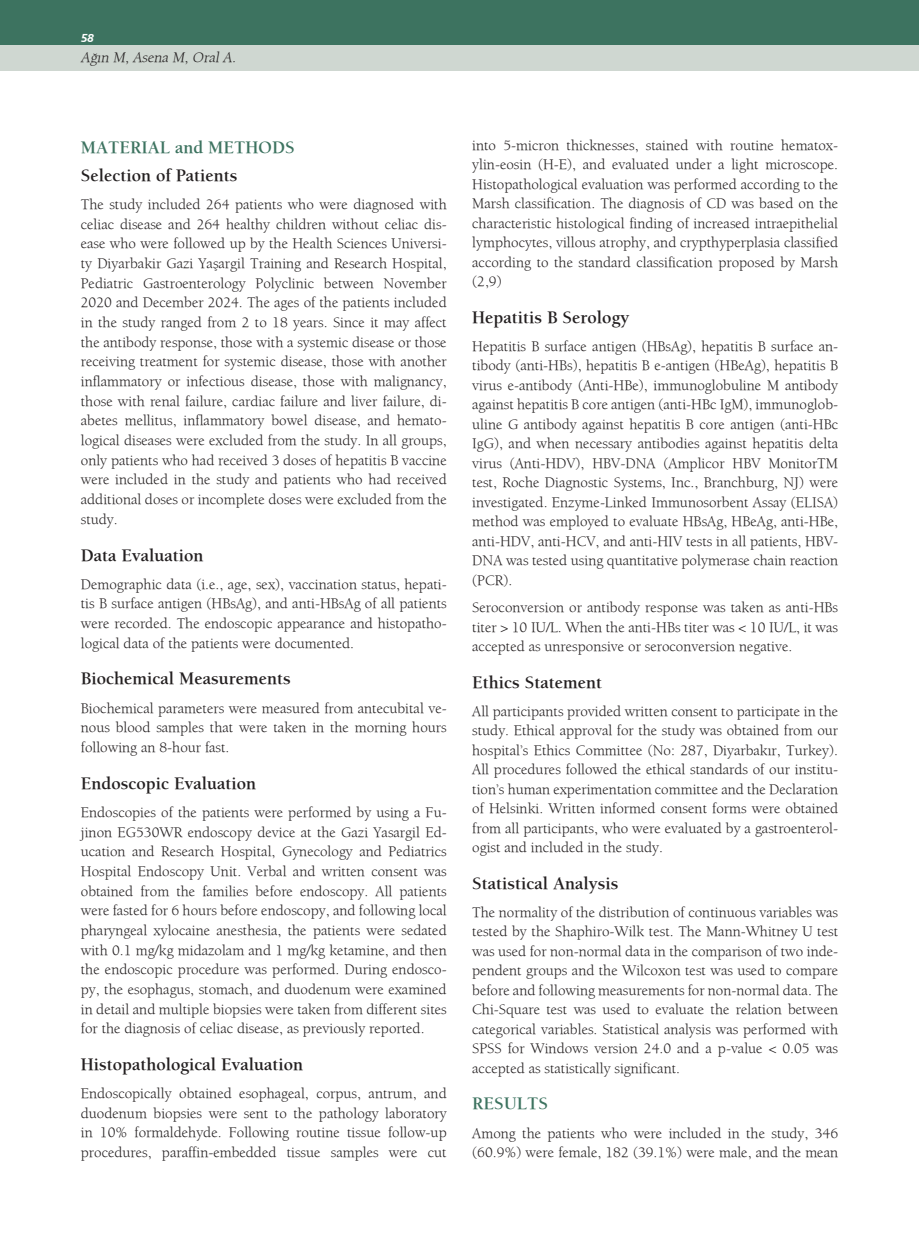
<style>
.page{position:relative;width:919px;height:1238px;background:#fff}
.page>*{position:absolute;margin:0;border:0;box-sizing:border-box;transform-origin:0 0}
.t1{font:700 18px "Berkeley";color:#231f20}
.t2{font:700 18px "Berkeley";color:#3d7360}
.t3{font:300 15px/19.5px "Berkeley";color:#231f20;text-align:justify}
.t4{font:italic 300 15px "Berkeley";color:#231f20}
.t5{font:italic 700 12px "Fruga Sans";color:#fff}
</style>
<div class="page">
<hr style="left:918px;top:0;width:1px;height:45px;background:#3d7360">
<div style="left:0;top:44px;width:918px;height:27px;background:#cfd7d1"></div>
<div style="left:0;top:0;width:918px;height:45px;background:#3d7360"></div>
<svg style="left:918px;top:45px;width:1px;height:26px"></svg>
<p class="t5" style="left:81px;top:31px;width:14px">58</p>
<p class="t4" style="left:81px;top:49px;width:160px">Ağın M,Asena M,OralA.</p>
<p class="t2" style="left:81px;top:136px;width:215px">MATERIAL and METHODS</p>
<p class="t1" style="left:81px;top:164px;width:158px">Selection of Patients</p>
<p class="t3" style="left:81px;top:194px;width:367px">The study included 264 patients who were diagnosed with celiac disease and 264 healthy children without celiac dis&shy;ease who were followed up by the Health Sciences Universi&shy;ty Diyarbakir Gazi Yaşargil Training and Research Hospital, Pediatric Gastroenterology Polyclinic between November 2020 and December 2024. The ages of the patients included in the study ranged from 2 to 18 years. Since it may affect the antibody response, those with a systemic disease or those receiving treatment for systemic disease, those with another inflammatory or infectious disease, those with malignancy, those with renal failure, cardiac failure and liver failure, di&shy;abetes mellitus, inflammatory bowel disease, and hemato&shy;logical diseases were excluded from the study. In all groups, only patients who had received 3 doses of hepatitis B vaccine were included in the study and patients who had received additional doses or incomplete doses were excluded from the study.</p>
<p class="t1" style="left:81px;top:544px;width:124px">Data Evaluation</p>
<p class="t3" style="left:81px;top:574px;width:367px">Demographic data (i.e., age, sex), vaccination status, hepati&shy;tis B surface antigen (HBsAg), and anti-HBsAg of all patients were recorded. The endoscopic appearance and histopatho&shy;logical data of the patients were documented.</p>
<p class="t1" style="left:81px;top:668px;width:211px">Biochemical Measurements</p>
<p class="t3" style="left:81px;top:697px;width:367px">Biochemical parameters were measured from antecubital ve&shy;nous blood samples that were taken in the morning hours following an 8-hour fast.</p>
<p class="t1" style="left:81px;top:772px;width:177px">Endoscopic Evaluation</p>
<p class="t3" style="left:81px;top:802px;width:367px">Endoscopies of the patients were performed by using a Fu&shy;jinon EG530WR endoscopy device at the Gazi Yasargil Ed&shy;ucation and Research Hospital, Gynecology and Pediatrics Hospital Endoscopy Unit. Verbal and written consent was obtained from the families before endoscopy. All patients were fasted for 6 hours before endoscopy, and following local pharyngeal xylocaine anesthesia, the patients were sedated with 0.1 mg/kg midazolam and 1 mg/kg ketamine, and then the endoscopic procedure was performed. During endosco&shy;py, the esophagus, stomach, and duodenum were examined in detail and multiple biopsies were taken from different sites for the diagnosis of celiac disease, as previously reported.</p>
<p class="t1" style="left:81px;top:1053px;width:224px">Histopathological Evaluation</p>
<p class="t3" style="left:81px;top:1083px;width:367px">Endoscopically obtained esophageal, corpus, antrum, and duodenum biopsies were sent to the pathology laboratory in 10% formaldehyde. Following routine tissue follow-up procedures, paraffin-embedded tissue samples were cut</p>
<p class="t3" style="left:472px;top:135px;width:367px">into 5-micron thicknesses, stained with routine hematox&shy;ylin-eosin (H-E), and evaluated under a light microscope.<br>Histopathological evaluation was performed according to the Marsh classification. The diagnosis of CD was based on the characteristic histological finding of increased intraepithelial lymphocytes, villous atrophy, and crypthyperplasia classified according to the standard classification proposed by Marsh (2,9)</p>
<p class="t1" style="left:472px;top:306px;width:158px">Hepatitis B Serology</p>
<p class="t3" style="left:472px;top:336px;width:367px">Hepatitis B surface antigen (HBsAg), hepatitis B surface an&shy;tibody (anti-HBs), hepatitis B e-antigen (HBeAg), hepatitis B virus e-antibody (Anti-HBe), immunoglobuline M antibody against hepatitis B core antigen (anti-HBc IgM), immunoglob&shy;uline G antibody against hepatitis B core antigen (anti-HBc IgG), and when necessary antibodies against hepatitis delta virus (Anti-HDV), HBV-DNA (Amplicor HBV MonitorTM test, Roche Diagnostic Systems, Inc., Branchburg, NJ) were investigated. Enzyme-Linked Immunosorbent Assay (ELISA) method was employed to evaluate HBsAg, HBeAg, anti-HBe, anti-HDV, anti-HCV, and anti-HIV tests in all patients, HBV-DNA was tested using quantitative polymerase chain reaction (PCR).</p>
<p class="t3" style="left:472px;top:597px;width:367px">Seroconversion or antibody response was taken as anti-HBs titer &gt; 10 IU/L. When the anti-HBs titer was &lt; 10 IU/L, it was accepted as unresponsive or seroconversion negative.</p>
<p class="t1" style="left:472px;top:671px;width:131px">Ethics Statement</p>
<p class="t3" style="left:472px;top:701px;width:367px">All participants provided written consent to participate in the study. Ethical approval for the study was obtained from our hospital’s Ethics Committee (No: 287, Diyarbakır, Turkey).<br>All procedures followed the ethical standards of our institu&shy;tion’s human experimentation committee and the Declaration of Helsinki. Written informed consent forms were obtained from all participants, who were evaluated by a gastroenterol&shy;ogist and included in the study.</p>
<p class="t1" style="left:472px;top:872px;width:148px">Statistical Analysis</p>
<p class="t3" style="left:472px;top:902px;width:367px">The normality of the distribution of continuous variables was tested by the Shaphiro-Wilk test. The Mann-Whitney U test was used for non-normal data in the comparison of two inde&shy;pendent groups and the Wilcoxon test was used to compare before and following measurements for non-normal data. The Chi-Square test was used to evaluate the relation between categorical variables. Statistical analysis was performed with SPSS for Windows version 24.0 and a p-value &lt; 0.05 was accepted as statistically significant.</p>
<p class="t2" style="left:472px;top:1092px;width:78px">RESULTS</p>
<p class="t3" style="left:472px;top:1122px;width:367px">Among the patients who were included in the study, 346 (60.9%) were female, 182 (39.1%) were male, and the mean</p>
</div>
